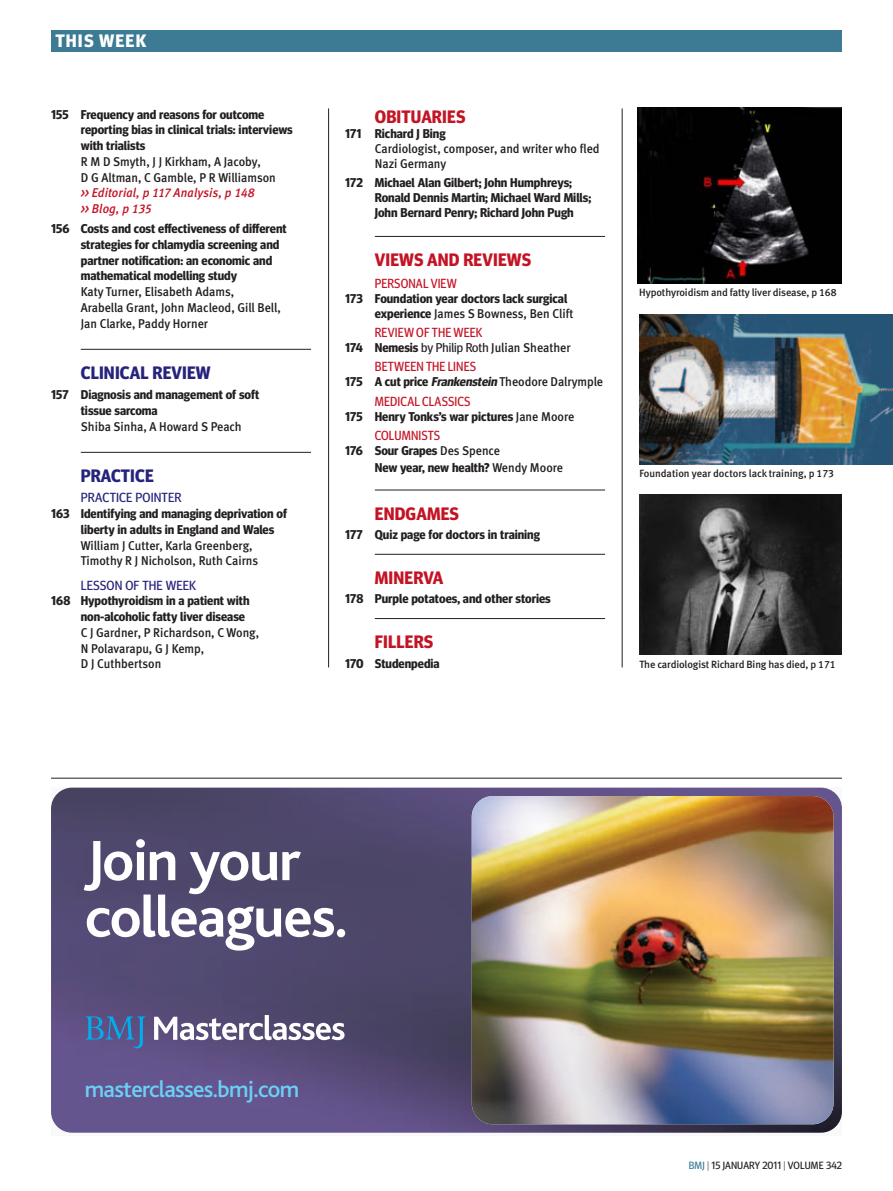
<style>
.page{position:relative;width:893px;height:1191px;background:#fff}
.page>*{position:absolute;margin:0;border:0;box-sizing:border-box;transform-origin:0 0}
.t1{font:700 59.4px/56.4px "Bliss";letter-spacing:-.03em;color:#fff}
.t2{font:500 23.7px "Bliss";color:#6bcff6}
.CON_SLUG_RED{font:700 18px "Meta Headline OT";letter-spacing:.01em;color:#c41324}
.CON_SLUG_BLUE{font:700 18px "Meta Headline OT";letter-spacing:.01em;color:#26237b}
.t3{font:700 18px "Meta Headline OT";letter-spacing:.06em;color:#fff}
.CON_MINISLUG__space{font:13.2px "Meta Headline OT";letter-spacing:.01em;color:#c41324;scale:.95 1}
.CON_TITLE__spaceabo{font:13.2px "Meta Headline OT";letter-spacing:.01em;color:#26237b}
.CON_INTRO_AUTHOR{font:700 12.75px/15.8px "Meta Headline OT";color:#231f20}
.CON_INTRO_AUTHOR-2{font:12.75px/15.8px "Meta Medium LF";color:#231f20;scale:.95 1}
.CON_TITLE__spaceabo-2{font:700 12.75px/15px "Meta Headline OT";color:#231f20}
.CON_INTRO_AUTHOR-3{font:italic 12.75px/15.8px "Meta Medium LF";letter-spacing:.01em;color:#c41324;scale:.95 1}
.CON_CAPTION{font:10.5px "Meta Medium LF";letter-spacing:-.01em;color:#231f20}
.t4{font:10.5px "Meta Headline OT";letter-spacing:.01em;color:#231f20}
.s1{font-size:12.45px}
.s2{font-family:"Meta Medium LF";font-weight:400}
.s3{font-family:"Meta Headline OT";font-weight:700}
.s4{font-family:"Meta Headline OT"}
.s5{font-family:"Meta Headline OT";font-weight:700;font-style:italic}
.s6{color:#3c7b93}
.s7{font-weight:300}
</style>
<div class="page">
<div style="left:51px;top:30px;width:791px;height:21px;background:#3c7b93"></div>
<hr style="left:81px;top:349px;width:230px;height:1px;background:#231f20">
<hr style="left:81px;top:452px;width:230px;height:1px;background:#231f20">
<hr style="left:375px;top:236px;width:230px;height:1px;background:#231f20">
<hr style="left:375px;top:490px;width:230px;height:1px;background:#231f20">
<hr style="left:375px;top:554px;width:230px;height:1px;background:#231f20">
<hr style="left:375px;top:618px;width:230px;height:1px;background:#231f20">
<img style="left:638px;top:107px;width:204px;height:176px">
<img style="left:639px;top:314px;width:254px;height:151px">
<hr style="left:328px;top:108px;width:1px;height:559px;background:#231f20">
<hr style="left:622px;top:108px;width:1px;height:559px;background:#231f20">
<img style="left:51px;top:787px;width:791px;height:345px">
<img style="left:472px;top:796px;width:361px;height:328px">
<svg style="left:86px;top:1016px;width:59px;height:32px;background:#47689f"></svg>
<svg style="left:154px;top:1015px;width:191px;height:25px"></svg>
<hr style="left:51px;top:778px;width:791px;height:1px;background:#231f20">
<img style="left:639px;top:495px;width:203px;height:159px">
<p class="t3" style="left:55px;top:30px;width:92px">THIS WEEK</p>
<p class="CON_INTRO_AUTHOR" style="left:81px;top:106px;width:213px;text-indent:-30px">155 Frequency and reasons for outcome reporting bias in clinical trials: interviews with trialists</p>
<p class="CON_INTRO_AUTHOR-2" style="left:81px;top:153px;width:207px">R M D Smyth, J J Kirkham, A Jacoby,<br>D G Altman, C Gamble, P R Williamson</p>
<p class="CON_INTRO_AUTHOR-3" style="left:81px;top:185px;width:184px"><span class="s1">&gt;</span>&gt; Editorial, p 117 Analysis, p 148 &gt;&gt; Blog, p 135</p>
<p class="CON_INTRO_AUTHOR" style="left:81px;top:220px;width:207px;text-indent:-30px">156 Costs and cost effectiveness of different strategies for chlamydia screening and partner notification: an economic and mathematical modelling study</p>
<p class="CON_INTRO_AUTHOR-2" style="left:81px;top:284px;width:212px">Katy Turner, Elisabeth Adams,<br>Arabella Grant, John Macleod, Gill Bell,<br>Jan Clarke, Paddy Horner</p>
<p class="CON_SLUG_BLUE" style="left:81px;top:362px;width:131px">CLINICAL REVIEW</p>
<p class="CON_INTRO_AUTHOR" style="left:81px;top:386px;width:180px;text-indent:-30px">157 Diagnosis and management of soft tissue sarcoma</p>
<p class="CON_INTRO_AUTHOR-2" style="left:81px;top:418px;width:171px">Shiba Sinha, A Howard S Peach</p>
<p class="CON_SLUG_BLUE" style="left:81px;top:465px;width:75px">PRACTICE</p>
<p class="CON_TITLE__spaceabo" style="left:81px;top:490px;width:102px">PRACTICE POINTER</p>
<p class="CON_INTRO_AUTHOR" style="left:81px;top:505px;width:208px;text-indent:-30px">163 Identifying and managing deprivation of liberty in adults in England and Wales</p>
<p class="CON_INTRO_AUTHOR-2" style="left:81px;top:537px;width:188px">William J Cutter, Karla Greenberg,<br>Timothy R J Nicholson, Ruth Cairns</p>
<p class="CON_TITLE__spaceabo" style="left:81px;top:577px;width:117px">LESSON OF THE WEEK</p>
<p class="CON_INTRO_AUTHOR" style="left:81px;top:592px;width:180px;text-indent:-30px">168 Hypothyroidism in a patient with non-alcoholic fatty liver disease<br><span class="s2">C J Gardner, P Richardson, C Wong,<br>N Polavarapu, G J Kemp,<br>D J Cuthbertson</span></p>
<p class="CON_SLUG_RED" style="left:375px;top:106px;width:92px">OBITUARIES</p>
<p class="CON_INTRO_AUTHOR-2" style="left:375px;top:126px;width:238px;line-height:15px;text-indent:-30px"><span class="s3">171 Richard J Bing<br></span>Cardiologist, composer, and writer who fled<br>Nazi Germany</p>
<p class="CON_TITLE__spaceabo-2" style="left:375px;top:175px;width:218px;text-indent:-30px">172 Michael Alan Gilbert; John Humphreys;<br>Ronald Dennis Martin; Michael Ward Mills;<br>John Bernard Penry; Richard John Pugh</p>
<p class="CON_SLUG_RED" style="left:375px;top:249px;width:158px">VIEWS AND REVIEWS</p>
<p class="CON_MINISLUG__space" style="left:375px;top:275px;width:88px">PERSONAL VIEW</p>
<p class="CON_INTRO_AUTHOR" style="left:375px;top:290px;width:200px;line-height:15px;text-indent:-30px">173 Foundation year doctors lack surgical experience <span class="s2">James S Bowness, Ben Clift</span></p>
<p class="CON_MINISLUG__space" style="left:375px;top:324px;width:115px">REVIEW OF THE WEEK</p>
<p class="CON_INTRO_AUTHOR-2" style="left:345px;top:339px;width:239px"><span class="s3">174 Nemesis</span> <span class="s4">by Philip Roth</span> Julian Sheather</p>
<p class="CON_MINISLUG__space" style="left:375px;top:359px;width:108px">BETWEEN THE LINES</p>
<p class="CON_INTRO_AUTHOR-2" style="left:345px;top:374px;width:273px"><span class="s3">175 A cut price</span> <span class="s5">Frankenstein</span>Theodore Dalrymple</p>
<p class="CON_MINISLUG__space" style="left:375px;top:393px;width:102px">MEDICAL CLASSICS</p>
<p class="CON_INTRO_AUTHOR" style="left:345px;top:408px;width:231px">175 Henry Tonks’s war pictures <span class="s2">Jane Moore</span></p>
<p class="CON_MINISLUG__space" style="left:375px;top:427px;width:70px">COLUMNISTS</p>
<p class="CON_INTRO_AUTHOR" style="left:345px;top:442px;width:157px">176 Sour Grapes <span class="s2">Des Spence</span></p>
<p class="CON_INTRO_AUTHOR" style="left:375px;top:459px;width:190px">New year, new health? <span class="s2">Wendy Moore</span></p>
<p class="CON_SLUG_RED" style="left:375px;top:503px;width:86px">ENDGAMES</p>
<p class="CON_INTRO_AUTHOR" style="left:345px;top:526px;width:196px">177 Quiz page for doctors in training</p>
<p class="CON_SLUG_RED" style="left:375px;top:567px;width:70px">MINERVA</p>
<p class="CON_INTRO_AUTHOR" style="left:345px;top:591px;width:207px">178 Purple potatoes, and other stories</p>
<p class="CON_SLUG_RED" style="left:375px;top:631px;width:60px">FILLERS</p>
<p class="CON_INTRO_AUTHOR" style="left:345px;top:655px;width:96px">170 Studenpedia</p>
<p class="CON_CAPTION" style="left:639px;top:286px;width:199px">Hypothyroidism and fatty liver disease, p 168</p>
<p class="CON_CAPTION" style="left:639px;top:467px;width:196px">Foundation year doctors lack training, p 173</p>
<p class="CON_CAPTION" style="left:639px;top:658px;width:198px">The cardiologist Richard Bing has died, p 171</p>
<p class="t1" style="left:85px;top:833px;width:265px">Join your colleagues.</p>
<p class="t2" style="left:85px;top:1076px;width:216px">masterclasses.bmj.com</p>
<p class="t4" style="left:689px;top:1159px;width:155px"><span class="s6">BMJ</span> <span class="s7">|</span> 15 JANUARY 2011 <span class="s7">|</span> VOLUME 342</p>
</div>
